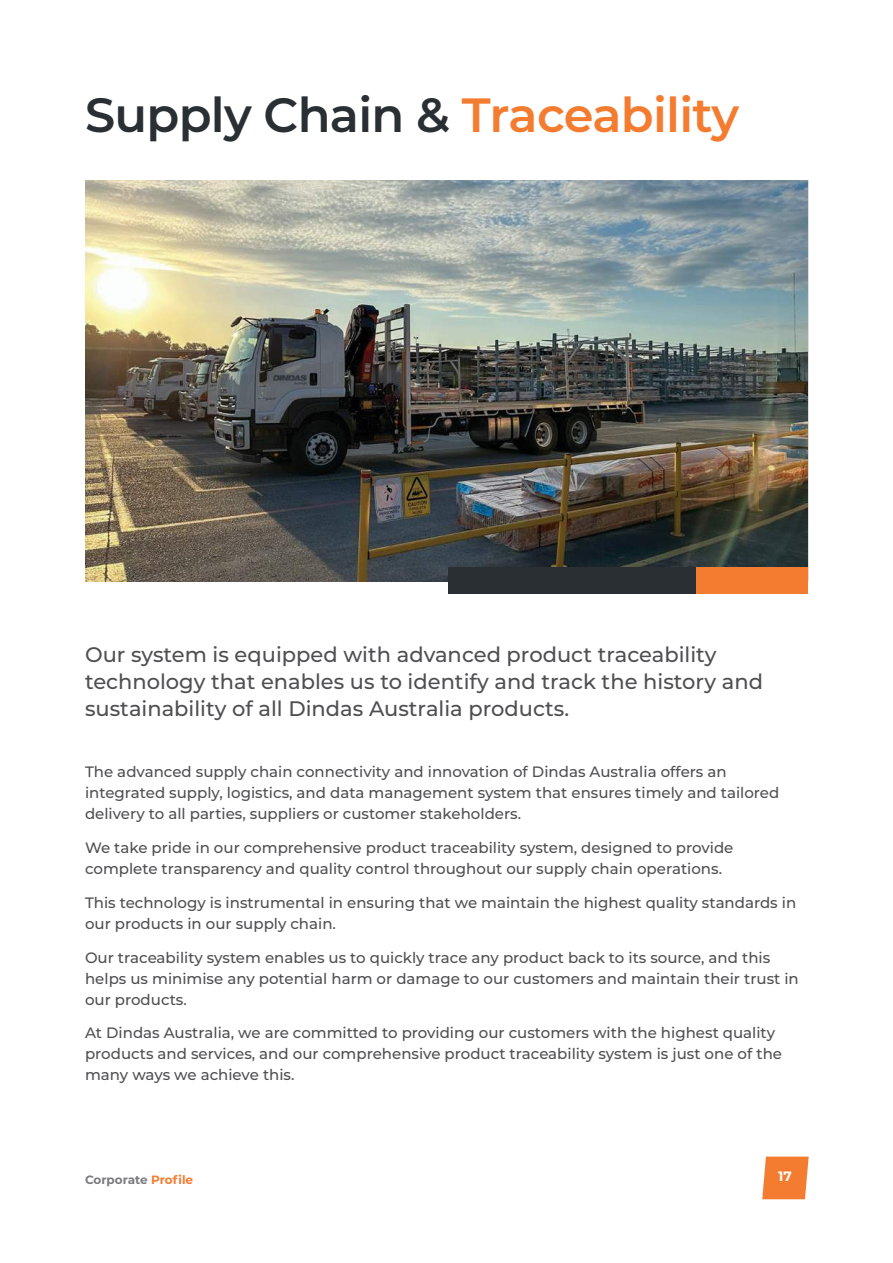
<style>
.page{position:relative;width:893px;height:1263px;background:#fff}
.page>*{position:absolute;margin:0;border:0;box-sizing:border-box;transform-origin:0 0}
.t1{font:600 48px "Montserrat";letter-spacing:-.015em;color:#292f32}
.t2{font:500 21px/27px "Montserrat";color:#4f4f52}
.t3{font:500 15px/21px "Montserrat";color:#4f4f52}
.t4{font:700 13.5px "Montserrat";color:#fff}
.t5{font:700 12px "Montserrat";color:#7b7a7d}
.s1{color:#f47c30}
</style>
<div class="page">
<img style="left:86px;top:181px;width:722px;height:400px">
<div style="left:448px;top:568px;width:248px;height:26px;background:#292f32"></div>
<div style="left:696px;top:568px;width:112px;height:26px;background:#f47c30"></div>
<svg style="left:762px;top:1156px;width:47px;height:43px"></svg>
<h1 class="t1" style="left:85px;top:94px;width:656px">Supply Chain &amp; <span class="s1">Traceability</span></h1>
<h2 class="t2" style="left:85px;top:641px;width:679px">Our system is equipped with advanced product traceability technology that enables us to identify and track the history and sustainability of all Dindas Australia products.</h2>
<p class="t3" style="left:85px;top:762px;width:696px">The advanced supply chain connectivity and innovation of Dindas Australia offers an integrated supply, logistics, and data management system that ensures timely and tailored delivery to all parties, suppliers or customer stakeholders.</p>
<p class="t3" style="left:85px;top:838px;width:650px">We take pride in our comprehensive product traceability system, designed to provide complete transparency and quality control throughout our supply chain operations.</p>
<p class="t3" style="left:85px;top:892px;width:713px">This technology is instrumental in ensuring that we maintain the highest quality standards in our products in our supply chain.</p>
<p class="t3" style="left:85px;top:947px;width:715px">Our traceability system enables us to quickly trace any product back to its source, and this helps us minimise any potential harm or damage to our customers and maintain their trust in our products.</p>
<p class="t3" style="left:85px;top:1023px;width:699px">At Dindas Australia, we are committed to providing our customers with the highest quality products and services, and our comprehensive product traceability system is just one of the many ways we achieve this.</p>
<p class="t5" style="left:85px;top:1174px;width:110px">Corporate <span class="s1">Profile</span></p>
<p class="t4" style="left:778px;top:1170px;width:15px">17</p>
</div>
